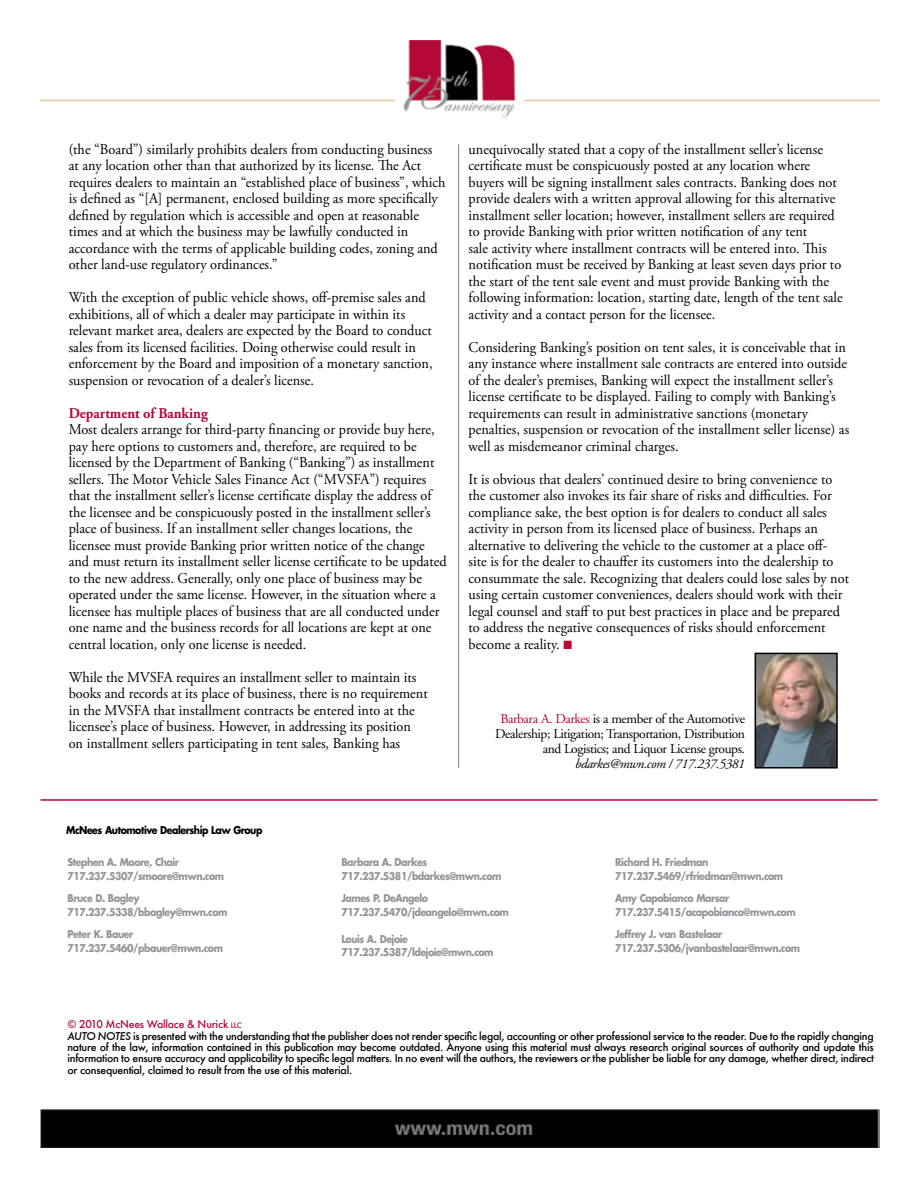
<style>
.page{position:relative;width:918px;height:1188px;background:#fff}
.page>*{position:absolute;margin:0;border:0;box-sizing:border-box;transform-origin:0 0}
.t1{font:15px/16.5px "Adobe Garamond Pro";color:#000;scale:.95 1}
.t2{font:700 15px "Adobe Garamond Pro";color:#b30838;scale:.95 1}
.t3{font:13.5px/15px "Adobe Garamond";letter-spacing:-.03em;color:#000;text-align:right}
.t4{font:italic 13.5px "Adobe Garamond";letter-spacing:-.03em;color:#000}
.t5{font:500 10.5px/11.4px "Futura";letter-spacing:-.025em;color:#000}
.t6{font:700 10.5px/13.5px "Futura";letter-spacing:-.05em;color:#939598;scale:.9 1}
.t7{font:700 10.5px "Futura";letter-spacing:-.05em;color:#000;scale:.9 1}
.s1{color:#b30838}
.s2{font-size:7.35px;color:#b30838}
.s3{font-style:italic}
</style>
<div class="page">
<img style="left:40px;top:40px;width:840px;height:1108px">
<hr style="left:458px;top:144px;width:1px;height:624px;background:#7b7c7f">
<img style="left:758px;top:656px;width:77px;height:110px">
<div style="left:755px;top:653px;width:83px;height:116px;border:2px solid #000"></div>
<hr style="left:40px;top:799px;width:838px;height:2px;background:#b30838">
<p class="t1" style="left:69px;top:141px;width:398px">(the “Board”) similarly prohibits dealers from conducting business at any location other than that authorized by its license. The Act requires dealers to maintain an “established place of business”, which is defined as “[A] permanent, enclosed building as more specifically defined by regulation which is accessible and open at reasonable times and at which the business may be lawfully conducted in accordance with the terms of applicable building codes, zoning and other land-use regulatory ordinances.”</p>
<p class="t1" style="left:69px;top:290px;width:385px">With the exception of public vehicle shows, off-premise sales and exhibitions, all of which a dealer may participate in within its relevant market area, dealers are expected by the Board to conduct sales from its licensed facilities. Doing otherwise could result in enforcement by the Board and imposition of a monetary sanction, suspension or revocation of a dealer’s license.</p>
<p class="t2" style="left:69px;top:404px;width:148px">Department of Banking</p>
<p class="t1" style="left:69px;top:422px;width:399px">Most dealers arrange for third-party financing or provide buy here, pay here options to customers and, therefore, are required to be licensed by the Department of Banking (“Banking”) as installment sellers. The Motor Vehicle Sales Finance Act (“MVSFA”) requires that the installment seller’s license certificate display the address of the licensee and be conspicuously posted in the installment seller’s place of business. If an installment seller changes locations, the licensee must provide Banking prior written notice of the change and must return its installment seller license certificate to be updated to the new address. Generally, only one place of business may be operated under the same license. However, in the situation where a licensee has multiple places of business that are all conducted under one name and the business records for all locations are kept at one central location, only one license is needed.</p>
<p class="t1" style="left:69px;top:669px;width:379px">While the MVSFA requires an installment seller to maintain its books and records at its place of business, there is no requirement in the MVSFA that installment contracts be entered into at the licensee’s place of business. However, in addressing its position on installment sellers participating in tent sales, Banking has</p>
<p class="t1" style="left:469px;top:141px;width:395px">unequivocally stated that a copy of the installment seller’s license certificate must be conspicuously posted at any location where buyers will be signing installment sales contracts. Banking does not provide dealers with a written approval allowing for this alternative installment seller location; however, installment sellers are required to provide Banking with prior written notification of any tent<br>sale activity where installment contracts will be entered into. This notification must be received by Banking at least seven days prior to the start of the tent sale event and must provide Banking with the following information: location, starting date, length of the tent sale activity and a contact person for the licensee.</p>
<p class="t1" style="left:469px;top:339px;width:402px">Considering Banking’s position on tent sales, it is conceivable that in any instance where installment sale contracts are entered into outside of the dealer’s premises, Banking will expect the installment seller’s license certificate to be displayed. Failing to comply with Banking’s requirements can result in administrative sanctions (monetary penalties, suspension or revocation of the installment seller license) as well as misdemeanor criminal charges.</p>
<p class="t1" style="left:469px;top:471px;width:402px">It is obvious that dealers’ continued desire to bring convenience to the customer also invokes its fair share of risks and difficulties. For compliance sake, the best option is for dealers to conduct all sales activity in person from its licensed place of business. Perhaps an alternative to delivering the vehicle to the customer at a place off&shy;site is for the dealer to chauffer its customers into the dealership to consummate the sale. Recognizing that dealers could lose sales by not using certain customer conveniences, dealers should work with their legal counsel and staff to put best practices in place and be prepared to address the negative consequences of risks should enforcement become a reality. <span class="s1">■</span></p>
<p class="t3" style="left:495px;top:711px;width:251px"><span class="s1">Barbara A. Darkes</span> is a member of the Automotive<br>Dealership; Litigation; Transportation, Distribution and Logistics; and Liquor License groups.</p>
<p class="t4" style="left:575px;top:756px;width:171px">bdarkes@mwn.com / 717.237.5381</p>
<p class="t7" style="left:66px;top:823px;width:220px">McNees Automotive Dealership Law Group</p>
<p class="t6" style="left:68px;top:855px;width:176px">Stephen A. Moore, Chair<br>717.237.5307/smoore@mwn.com</p>
<p class="t6" style="left:68px;top:891px;width:179px">Bruce D. Bagley<br>717.237.5338/bbagley@mwn.com</p>
<p class="t6" style="left:68px;top:927px;width:174px">Peter K. Bauer<br>717.237.5460/pbauer@mwn.com</p>
<p class="t6" style="left:341px;top:855px;width:179px">Barbara A. Darkes<br>717.237.5381/bdarkes@mwn.com</p>
<p class="t6" style="left:341px;top:891px;width:188px">James P. DeAngelo<br>717.237.5470/jdeangelo@mwn.com</p>
<p class="t6" style="left:341px;top:932px;width:171px">Louis A. Dejoie<br>717.237.5387/ldejoie@mwn.com</p>
<p class="t6" style="left:615px;top:855px;width:188px">Richard H. Friedman<br>717.237.5469/rfriedman@mwn.com</p>
<p class="t6" style="left:615px;top:891px;width:202px">Amy Capobianco Marsar<br>717.237.5415/acapobianco@mwn.com</p>
<p class="t6" style="left:615px;top:927px;width:207px">Jeffrey J. van Bastelaar<br>717.237.5306/jvanbastelaar@mwn.com</p>
<p class="t5" style="left:68px;top:1019px;width:808px"><span class="s1">© 2010 McNees Wallace &amp; Nurick</span> <span class="s2">llc<br></span><span class="s3">AUTO NOTES</span> is presented with the understanding that the publisher does not render specific legal, accounting or other professional service to the reader. Due to the rapidly changing nature of the law, information contained in this publication may become outdated. Anyone using this material must always research original sources of authority and update this information to ensure accuracy and applicability to specific legal matters. In no event will the authors, the reviewers or the publisher be liable for any damage, whether direct, indirect or consequential, claimed to result from the use of this material.</p>
</div>
